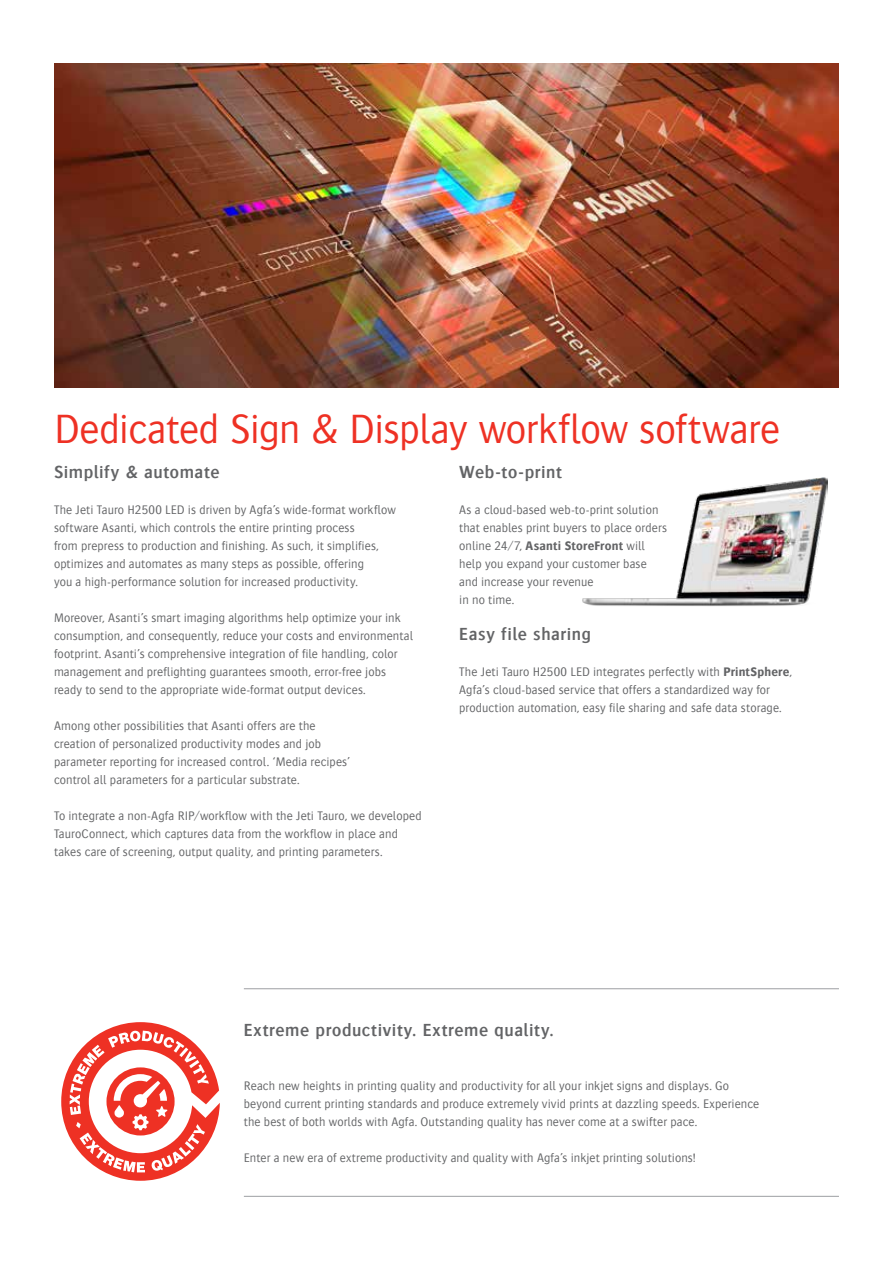
<style>
.page{position:relative;width:893px;height:1263px;background:#fff}
.page>*{position:absolute;margin:0;border:0;box-sizing:border-box;transform-origin:0 0}
.t1{font:300 42px "Bosis For Agfa";letter-spacing:-.01em;color:#ee3124}
.t2{font:600 18px "Bosis For Agfa";letter-spacing:.035em;color:#636466}
.t3{font:300 12.75px/18px "Bosis For Agfa";letter-spacing:.01em;color:#636466}
.s1{font-weight:700}
</style>
<div class="page">
<img style="left:54px;top:64px;width:785px;height:324px">
<img style="left:582px;top:477px;width:245px;height:129px">
<hr style="left:244px;top:988px;width:595px;height:1px;background:#9d9fa2">
<hr style="left:244px;top:1196px;width:595px;height:1px;background:#9d9fa2">
<svg style="left:61px;top:1022px;width:159px;height:159px"></svg>
<h1 class="t1" style="left:54px;top:407px;width:728px">Dedicated Sign &amp; Display workflow software</h1>
<h2 class="t2" style="left:54px;top:462px;width:167px">Simplify &amp; automate</h2>
<p class="t3" style="left:54px;top:500px;width:343px">The Jeti Tauro H2500 LED is driven by Agfa’s wide-format workflow software Asanti, which controls the entire printing process<br>from prepress to production and finishing. As such, it simplifies, optimizes and automates as many steps as possible, offering<br>you a high-performance solution for increased productivity.</p>
<p class="t3" style="left:54px;top:608px;width:361px">Moreover, Asanti’s smart imaging algorithms help optimize your ink consumption, and consequently, reduce your costs and environmental footprint. Asanti’s comprehensive integration of file handling, color management and preflighting guarantees smooth, error-free jobs ready to send to the appropriate wide-format output devices.</p>
<p class="t3" style="left:54px;top:716px;width:298px">Among other possibilities that Asanti offers are the creation of personalized productivity modes and job parameter reporting for increased control. ‘Media recipes’ control all parameters for a particular substrate.</p>
<p class="t3" style="left:54px;top:806px;width:369px">To integrate a non-Agfa RIP/workflow with the Jeti Tauro, we developed<br>TauroConnect, which captures data from the workflow in place and takes care of screening, output quality, and printing parameters.</p>
<h2 class="t2" style="left:459px;top:462px;width:104px">Web-to-print</h2>
<p class="t3" style="left:459px;top:500px;width:209px">As a cloud-based web-to-print solution that enables print buyers to place orders online 24/7, <span class="s1">Asanti StoreFront</span> will help you expand your customer base and increase your revenue<br>in no time.</p>
<h2 class="t2" style="left:459px;top:624px;width:133px">Easy file sharing</h2>
<p class="t3" style="left:459px;top:662px;width:334px">The Jeti Tauro H2500 LED integrates perfectly with <span class="s1">PrintSphere</span>,<br>Agfa’s cloud-based service that offers a standardized way for production automation, easy file sharing and safe data storage.</p>
<h2 class="t2" style="left:244px;top:1020px;width:311px">Extreme productivity. Extreme quality.</h2>
<p class="t3" style="left:244px;top:1076px;width:517px">Reach new heights in printing quality and productivity for all your inkjet signs and displays. Go beyond current printing standards and produce extremely vivid prints at dazzling speeds. Experience the best of both worlds with Agfa. Outstanding quality has never come at a swifter pace.</p>
<p class="t3" style="left:244px;top:1148px;width:454px">Enter a new era of extreme productivity and quality with Agfa’s inkjet printing solutions!</p>
</div>
